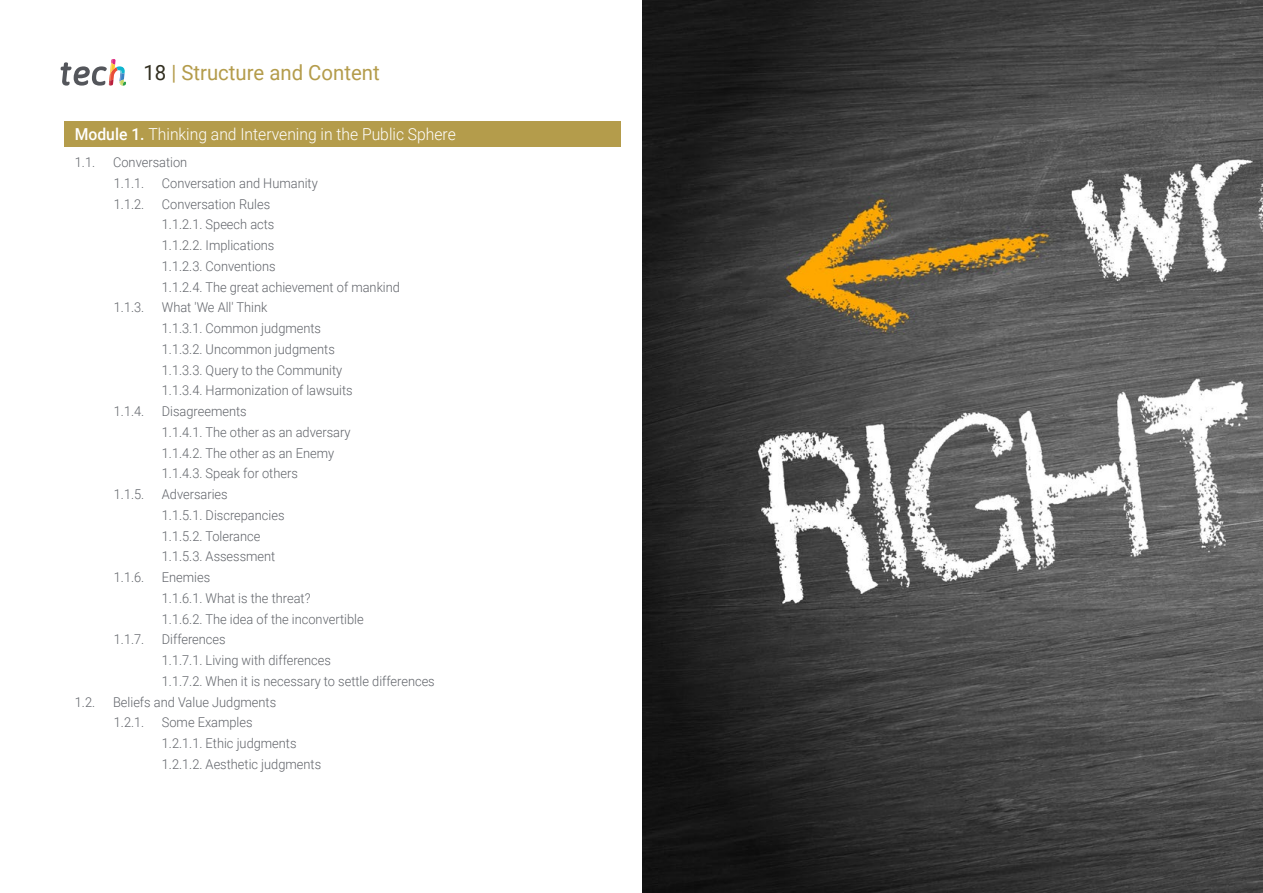
<style>
.page{position:relative;width:1263px;height:893px;background:#fff}
.page>*{position:absolute;margin:0;border:0;box-sizing:border-box;transform-origin:0 0}
.t1{font:21px "Roboto";color:#b49c4b}
.t2{font:300 16.5px "Roboto";color:#fff;scale:.95 1}
.t3{font:300 13.5px/20.7px "Roboto";color:#61646a;scale:.95 1}
.s1{color:#312e20}
.s2{font-weight:500}
</style>
<div class="page">
<img style="left:642px;top:0;width:621px;height:893px">
<svg style="left:61px;top:59px;width:65px;height:27px"></svg>
<div style="left:64px;top:121px;width:557px;height:25px;background:#b49c4b"></div>
<h1 class="t1" style="left:144px;top:57px;width:238px"><span class="s1">18</span> | Structure and Content</h1>
<p class="t2" style="left:75px;top:123px;width:402px"><span class="s2">Module 1.</span> Thinking and Intervening in the Public Sphere</p>
<p class="t3" style="left:75px;top:151px;width:23px">1.1.</p>
<p class="t3" style="left:113px;top:151px;width:80px">Conversation<br>1.1.1.</p>
<p class="t3" style="left:162px;top:172px;width:166px">Conversation and Humanity</p>
<p class="t3" style="left:114px;top:193px;width:34px">1.1.2.</p>
<p class="t3" style="left:162px;top:193px;width:252px">Conversation Rules<br>1.1.2.1. Speech acts<br>1.1.2.2. Implications<br>1.1.2.3. Conventions<br>1.1.2.4. The great achievement of mankind</p>
<p class="t3" style="left:114px;top:297px;width:34px">1.1.3.</p>
<p class="t3" style="left:162px;top:297px;width:202px">What 'We All' Think<br>1.1.3.1. Common judgments<br>1.1.3.2. Uncommon judgments<br>1.1.3.3. Query to the Community<br>1.1.3.4. Harmonization of lawsuits</p>
<p class="t3" style="left:114px;top:400px;width:34px">1.1.4.</p>
<p class="t3" style="left:162px;top:400px;width:200px">Disagreements<br>1.1.4.1. The other as an adversary<br>1.1.4.2. The other as an Enemy<br>1.1.4.3. Speak for others</p>
<p class="t3" style="left:114px;top:483px;width:34px">1.1.5.</p>
<p class="t3" style="left:162px;top:483px;width:131px">Adversaries<br>1.1.5.1. Discrepancies<br>1.1.5.2. Tolerance<br>1.1.5.3. Assessment</p>
<p class="t3" style="left:114px;top:566px;width:34px">1.1.6.</p>
<p class="t3" style="left:162px;top:566px;width:214px">Enemies<br>1.1.6.1. What is the threat?<br>1.1.6.2. The idea of the inconvertible</p>
<p class="t3" style="left:114px;top:629px;width:34px">1.1.7.</p>
<p class="t3" style="left:162px;top:629px;width:289px">Differences<br>1.1.7.1. Living with differences<br>1.1.7.2. When it is necessary to settle differences</p>
<p class="t3" style="left:75px;top:691px;width:23px">1.2.</p>
<p class="t3" style="left:113px;top:691px;width:173px">Beliefs and Value Judgments<br>1.2.1.</p>
<p class="t3" style="left:162px;top:712px;width:169px">Some Examples<br>1.2.1.1. Ethic judgments<br>1.2.1.2. Aesthetic judgments</p>
</div>
